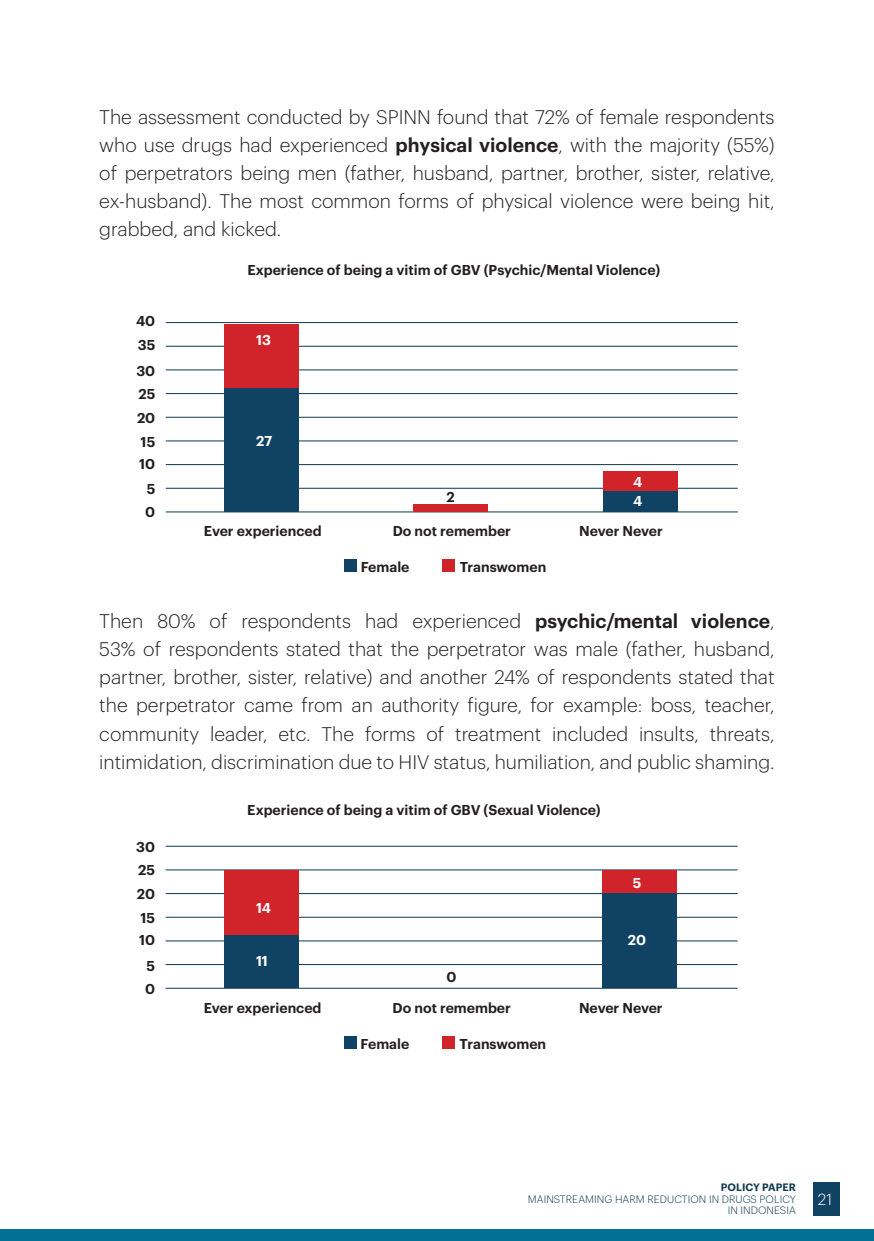
<style>
.page{position:relative;width:874px;height:1241px;background:#fff}
.page>*{position:absolute;margin:0;border:0;box-sizing:border-box;transform-origin:0 0}
.isi{font:300 19.25px/28px "Graphik";color:#231f20;text-align:justify}
.t1{font:300 15.75px "Graphik";color:#fff}
.isi-2{font:600 14px "Graphik";color:#231f20}
.isi-3{font:600 14px "Graphik";letter-spacing:-.005em;color:#fff}
.t2{font:300 10.5px/11.5px "Graphik";letter-spacing:.005em;color:#0e394c;text-align:right}
.t3{font:600 10.5px "Graphik";letter-spacing:.005em;color:#0e394c}
.s1{font-weight:600}
</style>
<div class="page">
<div style="left:344px;top:559px;width:13px;height:13px;background:#104264"></div>
<div style="left:442px;top:559px;width:13px;height:13px;background:#d1232a"></div>
<hr style="left:166px;top:322px;width:571px;height:1px;background:#0e394c">
<hr style="left:166px;top:346px;width:571px;height:1px;background:#0e394c">
<hr style="left:166px;top:369px;width:571px;height:1px;background:#0e394c">
<hr style="left:166px;top:393px;width:571px;height:1px;background:#0e394c">
<hr style="left:166px;top:417px;width:571px;height:1px;background:#0e394c">
<hr style="left:166px;top:440px;width:571px;height:1px;background:#0e394c">
<hr style="left:166px;top:464px;width:571px;height:1px;background:#0e394c">
<hr style="left:166px;top:488px;width:571px;height:1px;background:#0e394c">
<hr style="left:166px;top:511px;width:571px;height:1px;background:#0e394c">
<div style="left:413px;top:504px;width:75px;height:7px;background:#d1232a"></div>
<div style="left:224px;top:324px;width:75px;height:187px;background:#d1232a"></div>
<div style="left:224px;top:388px;width:75px;height:123px;background:#104264"></div>
<div style="left:602px;top:471px;width:75px;height:40px;background:#d1232a"></div>
<div style="left:602px;top:491px;width:75px;height:20px;background:#104264"></div>
<div style="left:344px;top:1035px;width:13px;height:13px;background:#104264"></div>
<div style="left:442px;top:1035px;width:13px;height:13px;background:#d1232a"></div>
<hr style="left:165px;top:845px;width:572px;height:1px;background:#0e394c">
<hr style="left:165px;top:869px;width:572px;height:1px;background:#0e394c">
<hr style="left:165px;top:893px;width:572px;height:1px;background:#0e394c">
<hr style="left:165px;top:916px;width:572px;height:1px;background:#0e394c">
<hr style="left:165px;top:940px;width:572px;height:1px;background:#0e394c">
<hr style="left:165px;top:964px;width:572px;height:1px;background:#0e394c">
<hr style="left:165px;top:987px;width:572px;height:1px;background:#0e394c">
<div style="left:224px;top:869px;width:74px;height:118px;background:#d1232a"></div>
<div style="left:224px;top:935px;width:74px;height:52px;background:#104264"></div>
<div style="left:602px;top:869px;width:74px;height:118px;background:#d1232a"></div>
<div style="left:602px;top:893px;width:74px;height:94px;background:#104264"></div>
<div style="left:0;top:1229px;width:873px;height:11px;background:#007195"></div>
<div style="left:812px;top:1181px;width:26px;height:33px;background:#104264"></div>
<p class="isi" style="left:99px;top:102px;width:676px">The assessment conducted by SPINN found that 72% of female respondents who use drugs had experienced <span class="s1">physical violence</span>, with the majority (55%) of perpetrators being men (father, husband, partner, brother, sister, relative, ex-husband). The most common forms of physical violence were being hit, grabbed, and kicked.</p>
<p class="isi-2" style="left:136px;top:310px;width:21px">40</p>
<p class="isi-2" style="left:138px;top:334px;width:19px">35</p>
<p class="isi-2" style="left:136px;top:360px;width:20px">30</p>
<p class="isi-2" style="left:138px;top:383px;width:18px">25</p>
<p class="isi-2" style="left:137px;top:407px;width:20px">20</p>
<p class="isi-2" style="left:140px;top:431px;width:16px">15</p>
<p class="isi-2" style="left:139px;top:453px;width:18px">10</p>
<p class="isi-2" style="left:147px;top:478px;width:10px">5</p>
<p class="isi-2" style="left:145px;top:501px;width:11px">0</p>
<p class="isi-2" style="left:247px;top:259px;width:414px">Experience of being a vitim of GBV (Psychic/Mental Violence)</p>
<p class="isi-3" style="left:256px;top:329px;width:16px">13</p>
<p class="isi-3" style="left:256px;top:430px;width:18px">27</p>
<p class="isi-2" style="left:204px;top:520px;width:119px">Ever experienced</p>
<p class="isi-2" style="left:446px;top:486px;width:10px">2</p>
<p class="isi-3" style="left:632px;top:471px;width:11px">4</p>
<p class="isi-3" style="left:632px;top:490px;width:11px">4</p>
<p class="isi-2" style="left:392px;top:520px;width:120px">Do not remember</p>
<p class="isi-2" style="left:579px;top:520px;width:85px">Never Never</p>
<p class="isi-2" style="left:360px;top:556px;width:50px">Female</p>
<p class="isi-2" style="left:459px;top:556px;width:88px">Transwomen</p>
<p class="isi" style="left:99px;top:606px;width:676px">Then 80% of respondents had experienced <span class="s1">psychic/mental violence</span>, 53% of respondents stated that the perpetrator was male (father, husband, partner, brother, sister, relative) and another 24% of respondents stated that the perpetrator came from an authority figure, for example: boss, teacher, community leader, etc. The forms of treatment included insults, threats, intimidation, discrimination due to HIV status, humiliation, and public shaming.</p>
<p class="isi-2" style="left:136px;top:836px;width:20px">30</p>
<p class="isi-2" style="left:138px;top:859px;width:18px">25</p>
<p class="isi-2" style="left:137px;top:883px;width:20px">20</p>
<p class="isi-2" style="left:140px;top:907px;width:16px">15</p>
<p class="isi-2" style="left:139px;top:929px;width:18px">10</p>
<p class="isi-2" style="left:146px;top:954px;width:10px">5</p>
<p class="isi-2" style="left:145px;top:977px;width:11px">0</p>
<p class="isi-2" style="left:247px;top:798px;width:355px">Experience of being a vitim of GBV (Sexual Violence)</p>
<p class="isi-3" style="left:256px;top:897px;width:17px">14</p>
<p class="isi-3" style="left:256px;top:949px;width:13px">11</p>
<p class="isi-2" style="left:446px;top:965px;width:11px">0</p>
<p class="isi-3" style="left:632px;top:871px;width:10px">5</p>
<p class="isi-3" style="left:627px;top:929px;width:20px">20</p>
<p class="isi-2" style="left:204px;top:996px;width:119px">Ever experienced</p>
<p class="isi-2" style="left:392px;top:996px;width:120px">Do not remember</p>
<p class="isi-2" style="left:578px;top:996px;width:85px">Never Never</p>
<p class="isi-2" style="left:360px;top:1032px;width:50px">Female</p>
<p class="isi-2" style="left:459px;top:1032px;width:88px">Transwomen</p>
<p class="t3" style="left:720px;top:1179px;width:77px">POLICY PAPER</p>
<p class="t2" style="left:527px;top:1192px;width:269px">MAINSTREAMING HARM REDUCTION IN DRUGS POLICY<br>IN INDONESIA</p>
<p class="t1" style="left:817px;top:1187px;width:16px">21</p>
</div>
